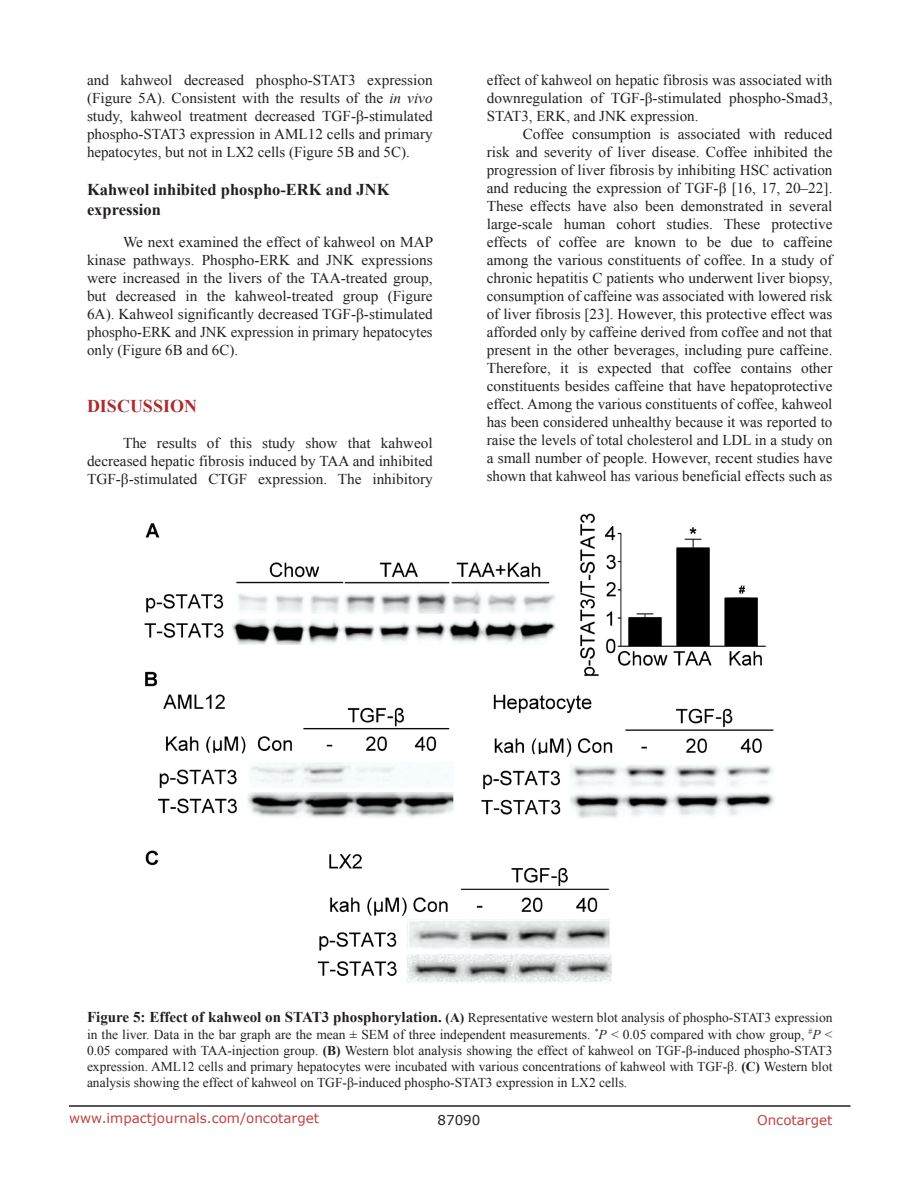
<style>
.page{position:relative;width:918px;height:1188px;background:#fff}
.page>*{position:absolute;margin:0;border:0;box-sizing:border-box;transform-origin:0 0}
.Heading{font:700 18px "Times New Roman";color:#ac2b31}
.SubHeading{font:700 16.5px/19.8px "Times New Roman";color:#231f20}
.BodyText{font:15px/18px "Times New Roman";color:#231f20;text-align:justify}
.figuretext{font:13.5px/16.2px "Times New Roman";color:#231f20;text-align:justify}
.t1{font:13.5px "Verdana";color:#c24141}
.t2{font:13.5px "Verdana";color:#231f20}
.s1{font-style:italic}
.s2{font-weight:700;font-size:15px}
.s3{font-weight:700}
</style>
<div class="page">
<hr style="left:69px;top:1105px;width:781px;height:2px;background:#231f20">
<img style="left:144px;top:513px;width:631px;height:470px">
<p class="BodyText" style="left:87px;top:71px;width:347px">and kahweol decreased phospho-STAT3 expression (Figure 5A). Consistent with the results of the <span class="s1">in vivo </span>study, kahweol treatment decreased TGF-β-stimulated phospho-STAT3 expression in AML12 cells and primary hepatocytes, but not in LX2 cells (Figure 5B and 5C).</p>
<p class="SubHeading" style="left:87px;top:179px;width:304px">Kahweol inhibited phospho-ERK and JNK expression</p>
<p class="BodyText" style="left:87px;top:232px;width:348px;text-indent:36px">We next examined the effect of kahweol on MAP kinase pathways. Phospho-ERK and JNK expressions were increased in the livers of the TAA-treated group, but decreased in the kahweol-treated group (Figure 6A). Kahweol significantly decreased TGF-β-stimulated phospho-ERK and JNK expression in primary hepatocytes only (Figure 6B and 6C).</p>
<p class="Heading" style="left:87px;top:394px;width:112px">DISCUSSION</p>
<p class="BodyText" style="left:87px;top:434px;width:347px;text-indent:36px">The results of this study show that kahweol decreased hepatic fibrosis induced by TAA and inhibited TGF-β-stimulated CTGF expression. The inhibitory</p>
<p class="BodyText" style="left:487px;top:71px;width:347px">effect of kahweol on hepatic fibrosis was associated with downregulation of TGF-β-stimulated phospho-Smad3, STAT3, ERK, and JNK expression.</p>
<p class="BodyText" style="left:487px;top:125px;width:347px;text-indent:36px">Coffee consumption is associated with reduced risk and severity of liver disease. Coffee inhibited the progression of liver fibrosis by inhibiting HSC activation and reducing the expression of TGF-β [16, 17, 20–22].<br>These effects have also been demonstrated in several large-scale human cohort studies. These protective effects of coffee are known to be due to caffeine among the various constituents of coffee. In a study of chronic hepatitis C patients who underwent liver biopsy, consumption of caffeine was associated with lowered risk of liver fibrosis [23]. However, this protective effect was afforded only by caffeine derived from coffee and not that present in the other beverages, including pure caffeine.<br>Therefore, it is expected that coffee contains other constituents besides caffeine that have hepatoprotective effect. Among the various constituents of coffee, kahweol has been considered unhealthy because it was reported to raise the levels of total cholesterol and LDL in a study on a small number of people. However, recent studies have shown that kahweol has various beneficial effects such as</p>
<p class="figuretext" style="left:87px;top:1010px;width:747px"><span class="s2">Figure 5: Effect of kahweol on STAT3 phosphorylation.</span> <span class="s3">(A)</span> Representative western blot analysis of phospho-STAT3 expression in the liver. Data in the bar graph are the mean ± SEM of three independent measurements. <sup>*</sup><span class="s1">P</span> &lt; 0.05 compared with chow group, <sup>#</sup><span class="s1">P</span> &lt; 0.05 compared with TAA-injection group. <span class="s3">(B)</span> Western blot analysis showing the effect of kahweol on TGF-β-induced phospho-STAT3 expression. AML12 cells and primary hepatocytes were incubated with various concentrations of kahweol with TGF-β. <span class="s3">(C)</span> Western blot analysis showing the effect of kahweol on TGF-β-induced phospho-STAT3 expression in LX2 cells.</p>
<p class="t1" style="left:69px;top:1109px;width:252px">www.impactjournals.com/oncotarget</p>
<p class="t2" style="left:438px;top:1111px;width:44px">87090</p>
<p class="t1" style="left:757px;top:1111px;width:77px">Oncotarget</p>
</div>
